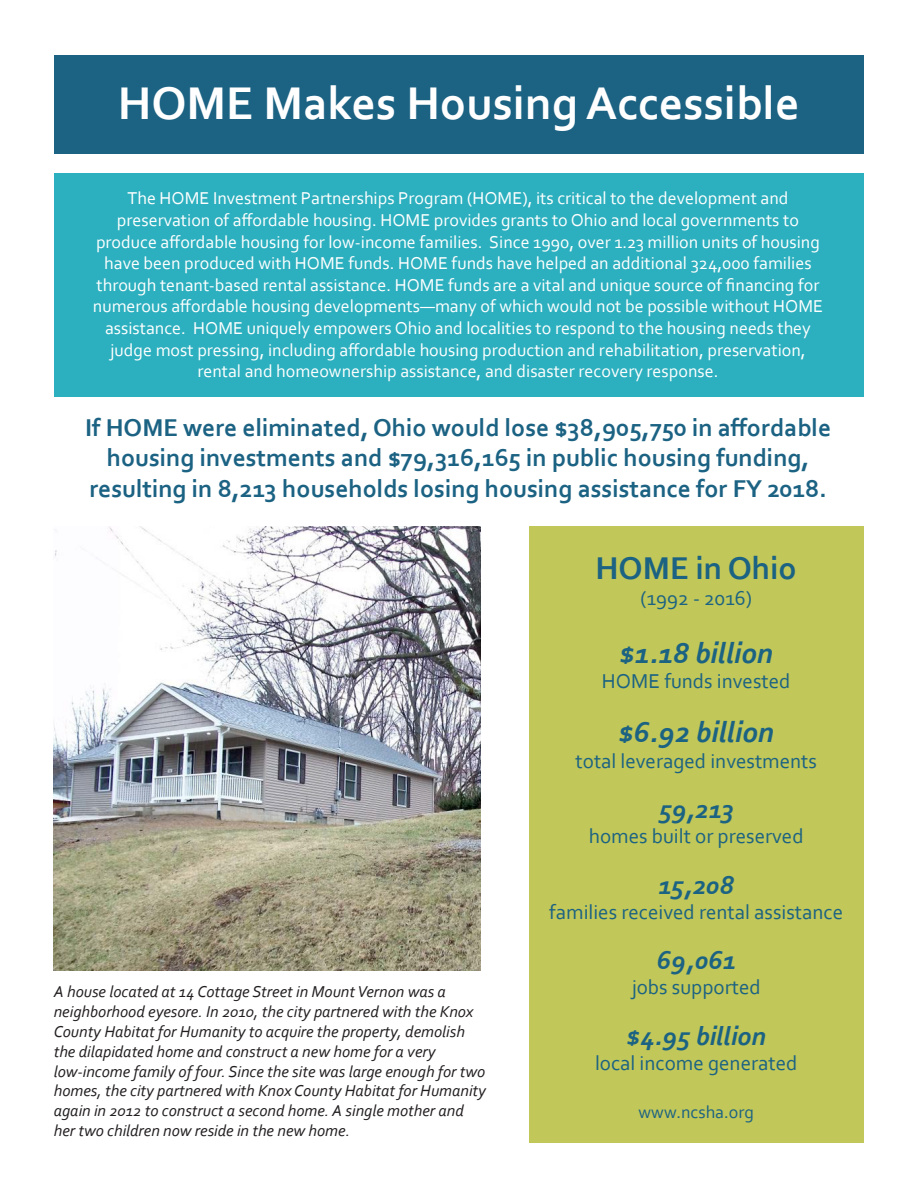
<style>
.page{position:relative;width:918px;height:1188px;background:#fff}
.page>*{position:absolute;margin:0;border:0;box-sizing:border-box;transform-origin:0 0}
.t1{font:700 48px "Corbel";color:#fff}
.t2{font:700 33px "Corbel";color:#1b6283}
.t3{font:italic 700 30px "Corbel";color:#1b6283}
.t4{font:italic 700 27px "Corbel";color:#1b6283}
.t5{font:700 25.5px/30.6px "Corbel";color:#1b6283;text-align:center}
.t6{font:21px "Corbel";color:#1b6283}
.t7{font:18px/21.6px "Corbel";color:#fff;text-align:center}
.t8{font:18px "Corbel";color:#1b6283}
.t9{font:italic 16.5px/19.8px "Corbel";color:#231f20}
</style>
<div class="page">
<div style="left:529px;top:526px;width:335px;height:617px;background:#c1c758"></div>
<div style="left:54px;top:173px;width:810px;height:224px;background:#2cb0bf"></div>
<div style="left:54px;top:55px;width:810px;height:98px;background:#1b6283"></div>
<img style="left:54px;top:526px;width:426px;height:444px">
<h1 class="t1" style="left:118px;top:73px;width:683px">HOME Makes Housing Accessible</h1>
<p class="t7" style="left:93px;top:187px;width:732px">The HOME Investment Partnerships Program (HOME), its critical to the development and preservation of affordable housing. HOME provides grants to Ohio and local governments to produce affordable housing for low-income families. Since 1990, over 1.23 million units of housing have been produced with HOME funds. HOME funds have helped an additional 324,000 families through tenant-based rental assistance. HOME funds are a vital and unique source of financing for numerous affordable housing developments—many of which would not be possible without HOME assistance. HOME uniquely empowers Ohio and localities to respond to the housing needs they judge most pressing, including affordable housing production and rehabilitation, preservation, rental and homeownership assistance, and disaster recovery response.</p>
<h3 class="t5" style="left:85px;top:411px;width:747px">If HOME were eliminated, Ohio would lose $38,905,750 in affordable housing investments and $79,316,165 in public housing funding, resulting in 8,213 households losing housing assistance for FY 2018.</h3>
<p class="t9" style="left:54px;top:982px;width:434px">A house located at 14 Cottage Street in Mount Vernon was a neighborhood eyesore. In 2010, the city partnered with the Knox County Habitat for Humanity to acquire the property, demolish the dilapidated home and construct a new home for a very low-income family of four. Since the site was large enough for two homes, the city partnered with Knox County Habitat for Humanity again in 2012 to construct a second home. A single mother and her two children now reside in the new home.</p>
<h2 class="t2" style="left:596px;top:548px;width:203px">HOME in Ohio</h2>
<p class="t6" style="left:640px;top:585px;width:113px">(1992 - 2016)</p>
<h3 class="t3" style="left:619px;top:635px;width:155px">$1.18 billion</h3>
<p class="t6" style="left:602px;top:668px;width:190px">HOME funds invested</p>
<h3 class="t3" style="left:619px;top:714px;width:157px">$6.92 billion</h3>
<p class="t6" style="left:576px;top:748px;width:243px">total leveraged investments</p>
<h3 class="t4" style="left:659px;top:792px;width:77px">59,213</h3>
<p class="t6" style="left:589px;top:823px;width:216px">homes built or preserved</p>
<h3 class="t4" style="left:658px;top:868px;width:77px">15,208</h3>
<p class="t6" style="left:549px;top:899px;width:295px">families received rental assistance</p>
<h3 class="t4" style="left:657px;top:943px;width:81px">69,061</h3>
<p class="t6" style="left:632px;top:974px;width:131px">jobs supported</p>
<h3 class="t4" style="left:627px;top:1019px;width:141px">$4.95 billion</h3>
<p class="t6" style="left:595px;top:1050px;width:204px">local income generated</p>
<p class="t8" style="left:638px;top:1101px;width:117px">www.ncsha.org</p>
</div>
